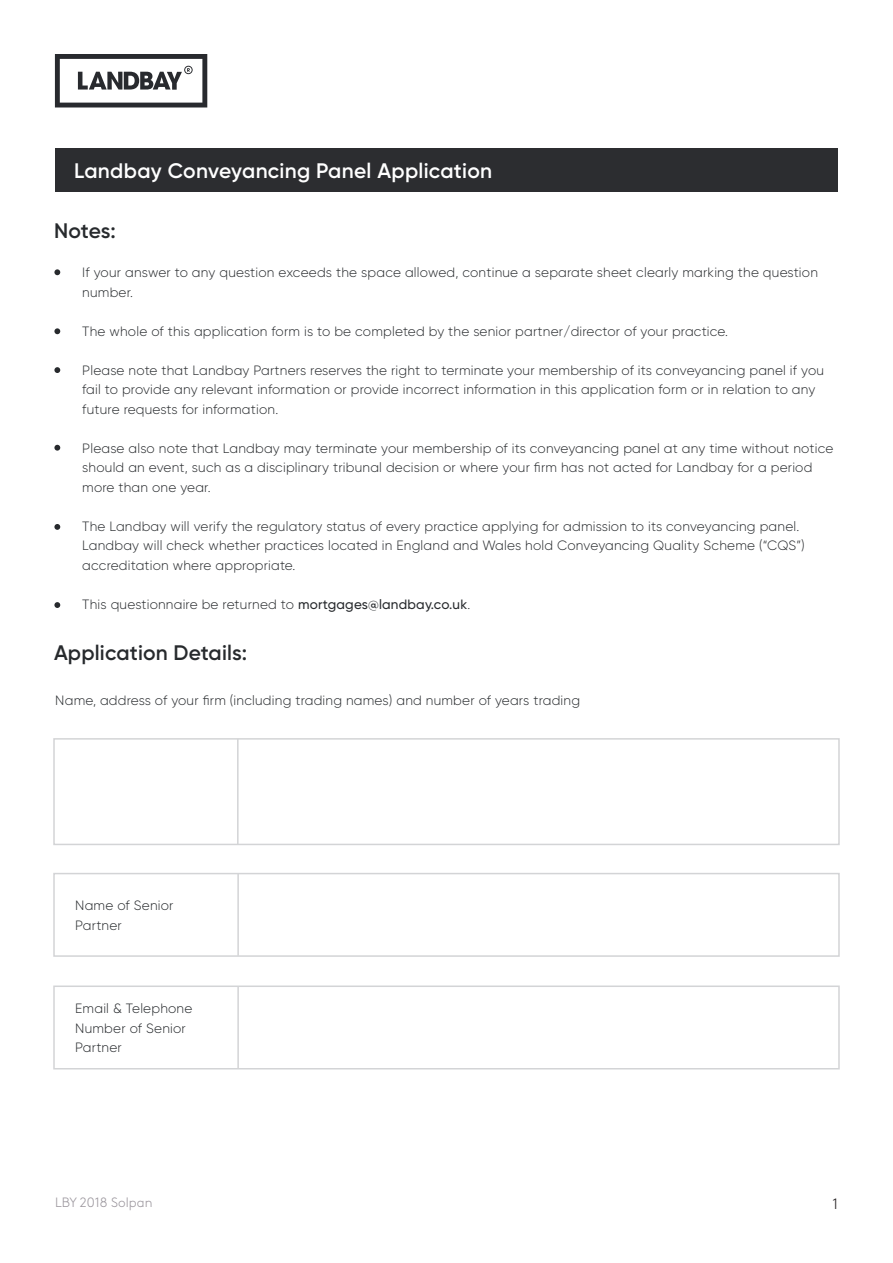
<style>
.page{position:relative;width:893px;height:1263px;background:#fff}
.page>*{position:absolute;margin:0;border:0;box-sizing:border-box;transform-origin:0 0}
.t1{font:600 21px "Gilroy";letter-spacing:.015em;color:#fff}
.t2{font:600 21px "Gilroy";letter-spacing:.01em;color:#272a2d}
.t3{font:300 15px "Brown Std";color:#231f20}
.t4{font:300 13.5px/19.5px "Gilroy";letter-spacing:.015em;color:#272a2d}
.t5{font:300 13.5px "Brown Std";color:#9b969d}
.s1{font-weight:500}
</style>
<div class="page">
<svg style="left:55px;top:54px;width:152px;height:53px"></svg>
<div style="left:56px;top:148px;width:782px;height:44px;background:#2c2d30"></div>
<svg style="left:54px;top:269px;width:6px;height:6px"></svg>
<svg style="left:54px;top:328px;width:6px;height:6px"></svg>
<svg style="left:54px;top:367px;width:6px;height:6px"></svg>
<svg style="left:54px;top:524px;width:6px;height:6px"></svg>
<svg style="left:54px;top:445px;width:6px;height:6px"></svg>
<svg style="left:54px;top:602px;width:6px;height:6px"></svg>
<div style="left:53px;top:738px;width:787px;height:107px;border:2px solid #d3d4d6"></div>
<div style="left:53px;top:873px;width:787px;height:84px;border:2px solid #d3d4d6"></div>
<div style="left:53px;top:985px;width:787px;height:84px;border:2px solid #d3d4d6"></div>
<hr style="left:237px;top:739px;width:2px;height:105px;background:#d3d4d6">
<hr style="left:237px;top:873px;width:2px;height:83px;background:#d3d4d6">
<hr style="left:237px;top:986px;width:2px;height:82px;background:#d3d4d6">
<h1 class="t1" style="left:74px;top:157px;width:420px">Landbay Conveyancing Panel Application</h1>
<h1 class="t2" style="left:54px;top:218px;width:63px">Notes:</h1>
<p class="t4" style="left:82px;top:263px;width:737px;text-indent:-27px">• If your answer to any question exceeds the space allowed, continue a separate sheet clearly marking the question number.</p>
<p class="t4" style="left:55px;top:321px;width:674px">• The whole of this application form is to be completed by the senior partner/director of your practice.</p>
<p class="t4" style="left:82px;top:360px;width:743px;text-indent:-27px">• Please note that Landbay Partners reserves the right to terminate your membership of its conveyancing panel if you fail to provide any relevant information or provide incorrect information in this application form or in relation to any future requests for information.</p>
<p class="t4" style="left:82px;top:438px;width:753px;text-indent:-27px">• Please also note that Landbay may terminate your membership of its conveyancing panel at any time without notice should an event, such as a disciplinary tribunal decision or where your firm has not acted for Landbay for a period more than one year.</p>
<p class="t4" style="left:82px;top:516px;width:724px;text-indent:-27px">• The Landbay will verify the regulatory status of every practice applying for admission to its conveyancing panel.<br>Landbay will check whether practices located in England and Wales hold Conveyancing Quality Scheme (“CQS”) accreditation where appropriate.</p>
<p class="t4" style="left:55px;top:594px;width:417px">• This questionnaire be returned to <span class="s1">mortgages@landbay.co.uk</span>.</p>
<h1 class="t2" style="left:54px;top:640px;width:195px">Application Details:</h1>
<p class="t4" style="left:55px;top:690px;width:526px">Name, address of your firm (including trading names) and number of years trading</p>
<p class="t4" style="left:75px;top:895px;width:100px">Name of Senior<br>Partner</p>
<p class="t4" style="left:75px;top:999px;width:119px">Email &amp; Telephone<br>Number of Senior<br>Partner</p>
<p class="t5" style="left:55px;top:1195px;width:99px">LBY 2018 Solpan</p>
<p class="t3" style="left:833px;top:1195px;width:7px">1</p>
</div>
